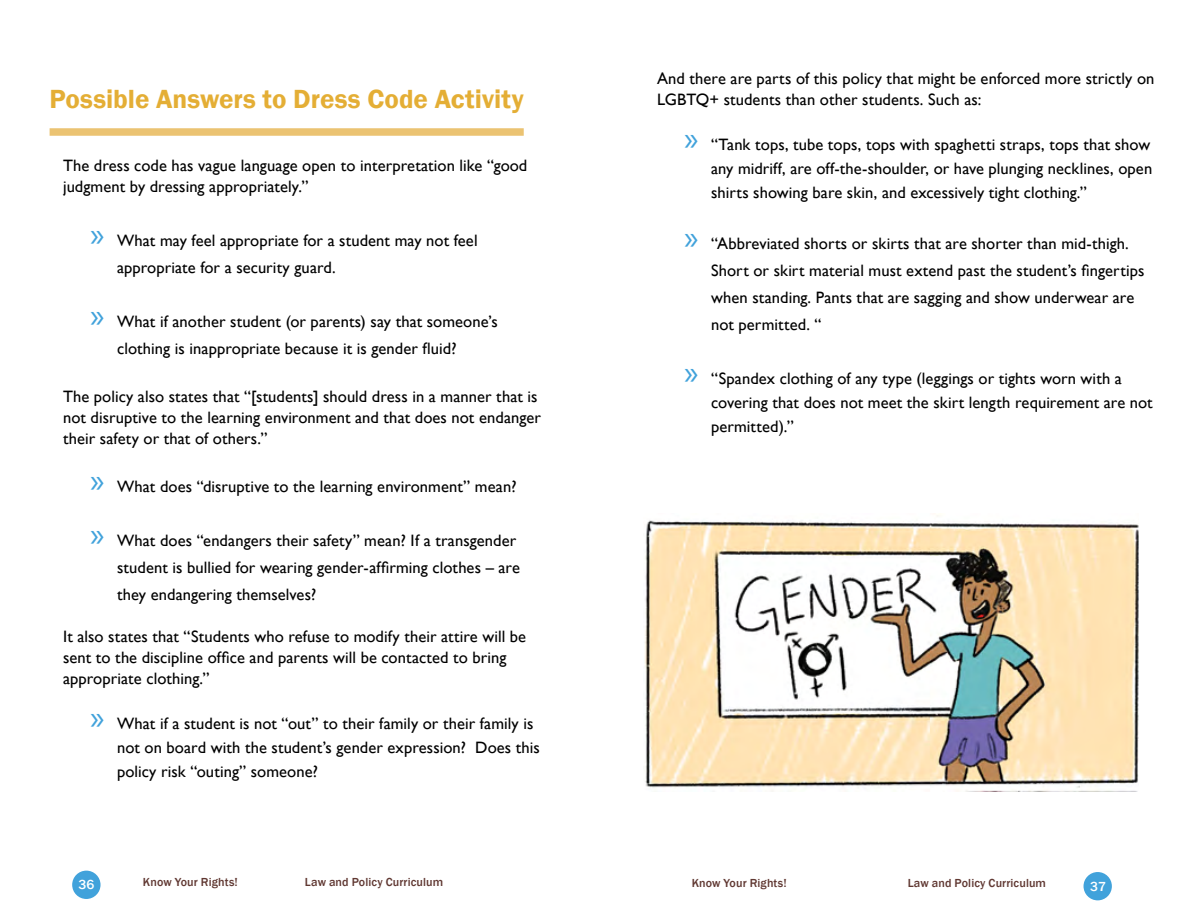
<style>
.page{position:relative;width:1188px;height:918px;background:#fff}
.page>*{position:absolute;margin:0;border:0;box-sizing:border-box;transform-origin:0 0}
.t1{font:600 27px "Franklin Gothic";color:#e4ae35}
.t2{font:16.5px/27px "Gill Sans";letter-spacing:.005em;color:#000}
.t3{font:500 13.5px "Franklin Gothic";color:#fff}
.t4{font:500 12px "Franklin Gothic";letter-spacing:.01em;color:#603832}
.s1{font-family:"Myriad Pro";font-size:34.5px;color:#41a2db}
</style>
<div class="page">
<div style="left:1084px;top:872px;width:28px;height:28px;background:#41a2db;border-radius:50%"></div>
<div style="left:72px;top:871px;width:29px;height:28px;background:#41a2db;border-radius:50%"></div>
<div style="left:50px;top:128px;width:474px;height:8px;background:#ebc372"></div>
<img style="left:644px;top:515px;width:494px;height:276px">
<h1 class="t1" style="left:50px;top:82px;width:476px">Possible Answers to Dress Code Activity</h1>
<p class="t2" style="left:63px;top:155px;width:466px;line-height:21px">The dress code has vague language open to interpretation like “good judgment by dressing appropriately.”</p>
<p class="t2" style="left:117px;top:227px;width:362px;text-indent:-27px"><span class="s1">»</span> What may feel appropriate for a student may not feel appropriate for a security guard.</p>
<p class="t2" style="left:117px;top:308px;width:382px;text-indent:-27px"><span class="s1">»</span> What if another student (or parents) say that someone’s clothing is inappropriate because it is gender fluid?</p>
<p class="t2" style="left:63px;top:386px;width:480px;line-height:21px">The policy also states that “[students] should dress in a manner that is not disruptive to the learning environment and that does not endanger their safety or that of others.”</p>
<p class="t2" style="left:90px;top:473px;width:428px"><span class="s1">»</span> What does “disruptive to the learning environment” mean?</p>
<p class="t2" style="left:117px;top:527px;width:404px;text-indent:-27px"><span class="s1">»</span> What does “endangers their safety” mean? If a transgender student is bullied for wearing gender-affirming clothes – are they endangering themselves?</p>
<p class="t2" style="left:63px;top:626px;width:465px;line-height:21px">It also states that “Students who refuse to modify their attire will be sent to the discipline office and parents will be contacted to bring appropriate clothing.”</p>
<p class="t2" style="left:117px;top:712px;width:424px;line-height:24px;text-indent:-27px"><span class="s1">»</span> What if a student is not “out” to their family or their family is not on board with the student’s gender expression? Does this policy risk “outing” someone?</p>
<p class="t2" style="left:657px;top:68px;width:499px;line-height:21px">And there are parts of this policy that might be enforced more strictly on<br>LGBTQ+ students than other students. Such as:</p>
<p class="t2" style="left:711px;top:133px;width:443px;line-height:24px;text-indent:-27px"><span class="s1">»</span> “Tank tops, tube tops, tops with spaghetti straps, tops that show any midriff, are off-the-shoulder, or have plunging necklines, open shirts showing bare skin, and excessively tight clothing.”</p>
<p class="t2" style="left:711px;top:230px;width:435px;text-indent:-27px"><span class="s1">»</span> “Abbreviated shorts or skirts that are shorter than mid-thigh.<br>Short or skirt material must extend past the student’s fingertips when standing. Pants that are sagging and show underwear are not permitted. “</p>
<p class="t2" style="left:711px;top:367px;width:443px;line-height:24px;text-indent:-27px"><span class="s1">»</span> “Spandex clothing of any type (leggings or tights worn with a covering that does not meet the skirt length requirement are not permitted).”</p>
<p class="t4" style="left:143px;top:874px;width:96px">Know Your Rights!</p>
<p class="t4" style="left:305px;top:874px;width:140px">Law and Policy Curriculum</p>
<p class="t4" style="left:692px;top:875px;width:96px">Know Your Rights!</p>
<p class="t4" style="left:908px;top:875px;width:140px">Law and Policy Curriculum</p>
<p class="t3" style="left:79px;top:876px;width:17px">36</p>
<p class="t3" style="left:1090px;top:878px;width:17px">37</p>
</div>
